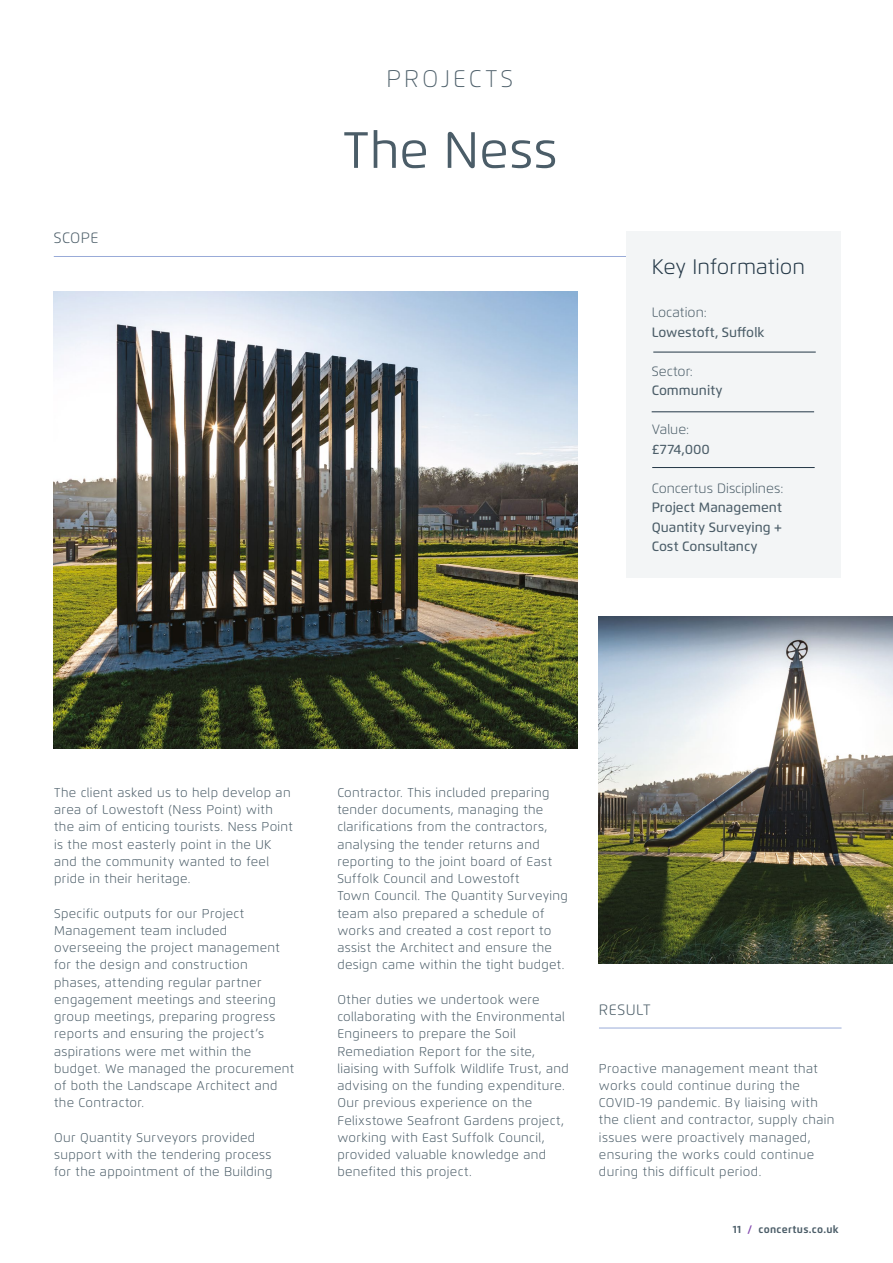
<style>
.page{position:relative;width:893px;height:1263px;background:#fff}
.page>*{position:absolute;margin:0;border:0;box-sizing:border-box;transform-origin:0 0}
.t1{font:51px "Flexo";letter-spacing:.005em;color:#4b5d68}
.t2{font:100 24px "Flexo";letter-spacing:.13em;color:#4b5d68}
.t3{font:300 21px "Flexo";color:#233746}
.t4{font:300 15px "Flexo";letter-spacing:.03em;color:#4b5d68}
.t5{font:500 13.5px/19.5px "Flexo";color:#4b5d68;text-align:justify}
.t6{font:300 13.5px "Flexo";color:#4b5d68}
.t7{font:300 12.75px/17.2px "Flexo";letter-spacing:.025em;color:#4b5d68}
.t8{font:700 10.5px "Flexo";letter-spacing:.03em;color:#4b5d68}
.s1{color:#8147ad}
</style>
<div class="page">
<img style="left:599px;top:617px;width:294px;height:346px">
<img style="left:54px;top:291px;width:523px;height:458px">
<hr style="left:599px;top:1028px;width:242px;height:1px;background:#99abd8">
<hr style="left:54px;top:256px;width:783px;height:1px;background:#99abd8">
<div style="left:626px;top:231px;width:214px;height:347px;background:#f3f5f6"></div>
<hr style="left:652px;top:411px;width:162px;height:1px;background:#233746">
<hr style="left:653px;top:352px;width:163px;height:1px;background:#233746">
<hr style="left:652px;top:467px;width:163px;height:1px;background:#233746">
<p class="t4" style="left:54px;top:229px;width:46px">SCOPE</p>
<h2 class="t2" style="left:386px;top:64px;width:128px">PROJECTS</h2>
<h1 class="t1" style="left:343px;top:119px;width:216px">The Ness</h1>
<h3 class="t3" style="left:652px;top:254px;width:155px">Key Information</h3>
<p class="t6" style="left:652px;top:304px;width:57px">Location:</p>
<p class="t5" style="left:652px;top:322px;width:114px">Lowestoft, Suffolk</p>
<p class="t6" style="left:652px;top:363px;width:43px">Sector:</p>
<p class="t5" style="left:652px;top:380px;width:73px">Community</p>
<p class="t6" style="left:652px;top:421px;width:39px">Value:</p>
<p class="t5" style="left:652px;top:439px;width:60px">£774,000</p>
<p class="t6" style="left:652px;top:480px;width:133px">Concertus Disciplines:</p>
<p class="t5" style="left:652px;top:497px;width:132px">Project Management Quantity Surveying + Cost Consultancy</p>
<p class="t7" style="left:54px;top:784px;width:240px">The client asked us to help develop an area of Lowestoft (Ness Point) with the aim of enticing tourists. Ness Point is the most easterly point in the UK and the community wanted to feel pride in their heritage.</p>
<p class="t7" style="left:54px;top:904px;width:241px">Specific outputs for our Project<br>Management team included overseeing the project management for the design and construction phases, attending regular partner engagement meetings and steering group meetings, preparing progress reports and ensuring the project’s aspirations were met within the budget. We managed the procurement of both the Landscape Architect and the Contractor.</p>
<p class="t7" style="left:54px;top:1129px;width:220px">Our Quantity Surveyors provided support with the tendering process for the appointment of the Building</p>
<p class="t7" style="left:337px;top:784px;width:232px">Contractor. This included preparing tender documents, managing the clarifications from the contractors, analysing the tender returns and reporting to the joint board of East Suffolk Council and Lowestoft<br>Town Council. The Quantity Surveying team also prepared a schedule of works and created a cost report to assist the Architect and ensure the design came within the tight budget.</p>
<p class="t7" style="left:337px;top:991px;width:233px">Other duties we undertook were collaborating with the Environmental Engineers to prepare the Soil Remediation Report for the site, liaising with Suffolk Wildlife Trust, and advising on the funding expenditure.<br>Our previous experience on the Felixstowe Seafront Gardens project, working with East Suffolk Council, provided valuable knowledge and benefited this project.</p>
<p class="t4" style="left:599px;top:1000px;width:53px">RESULT</p>
<p class="t7" style="left:599px;top:1059px;width:237px">Proactive management meant that works could continue during the COVID-19 pandemic. By liaising with the client and contractor, supply chain issues were proactively managed, ensuring the works could continue during this difficult period.</p>
<p class="t8" style="left:733px;top:1223px;width:108px">11 <span class="s1">/</span> concertus.co.uk</p>
</div>
